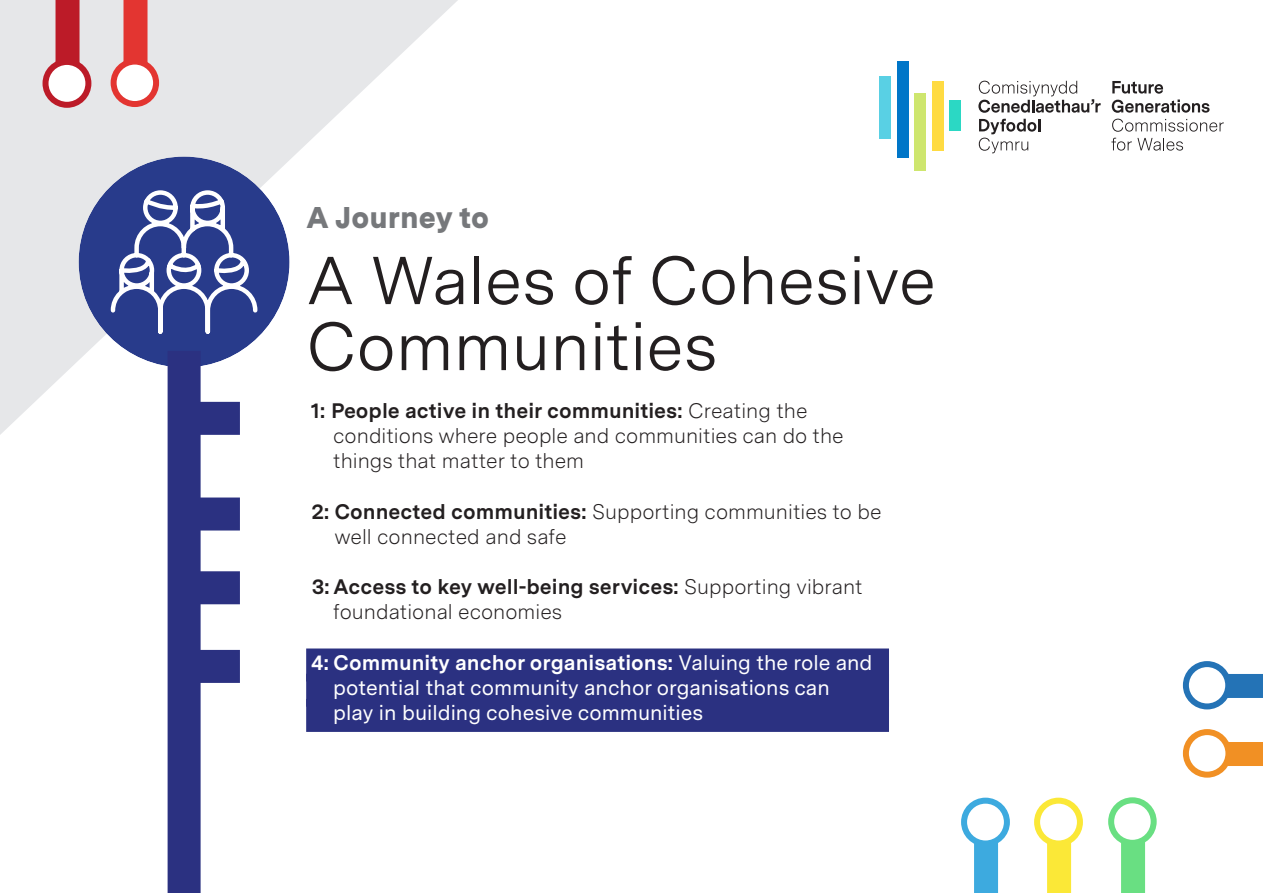
<style>
.page{position:relative;width:1263px;height:893px;background:#fff}
.page>*{position:absolute;margin:0;border:0;box-sizing:border-box;transform-origin:0 0}
.t1{font:67.5px "Messina Sans";color:#231f20}
.t2{font:900 30px "Messina Sans";color:#76787b}
.t3{font:300 21px/25.2px "Messina Sans";color:#231f20}
.t4{font:700 21px "Messina Sans";color:#231f20}
.t5{font:21px "Messina Sans";color:#fff}
.t6{font:700 21px "Messina Sans";color:#fff}
.s1{font-weight:300}
.s2{font-weight:700}
.s3{font-weight:400}
</style>
<div class="page">
<svg style="left:0;top:0;width:458px;height:435px"></svg>
<div style="left:879px;top:76px;width:12px;height:62px;background:#59d0e4"></div>
<div style="left:897px;top:61px;width:11px;height:96px;background:#0076c8"></div>
<div style="left:914px;top:93px;width:12px;height:78px;background:#cee66e"></div>
<div style="left:932px;top:81px;width:11px;height:69px;background:#ffdb42"></div>
<div style="left:949px;top:100px;width:12px;height:30px;background:#2bd8c4"></div>
<svg style="left:1112px;top:81px;width:51px;height:13px"></svg>
<svg style="left:1112px;top:100px;width:97px;height:13px"></svg>
<svg style="left:1112px;top:119px;width:112px;height:13px"></svg>
<svg style="left:1111px;top:138px;width:72px;height:13px"></svg>
<svg style="left:978px;top:81px;width:123px;height:32px"></svg>
<svg style="left:979px;top:119px;width:61px;height:34px"></svg>
<div style="left:56px;top:0;width:24px;height:63px;background:#bc1b28"></div>
<div style="left:46px;top:62px;width:42px;height:43px;background:#fff;border-radius:50%"></div>
<div style="left:43px;top:59px;width:48px;height:49px;border:6px solid #bc1b28;border-radius:50%"></div>
<div style="left:1227px;top:674px;width:36px;height:24px;background:#2473b6"></div>
<div style="left:1183px;top:661px;width:48px;height:48px;border:6px solid #2473b6;border-radius:50%"></div>
<div style="left:1227px;top:742px;width:36px;height:24px;background:#f19024"></div>
<div style="left:1183px;top:729px;width:48px;height:49px;border:6px solid #f19024;border-radius:50%"></div>
<div style="left:1121px;top:842px;width:24px;height:51px;background:#69df82"></div>
<svg style="left:1111px;top:800px;width:43px;height:43px"></svg>
<div style="left:1108px;top:797px;width:49px;height:49px;border:6px solid #69df82;border-radius:50%"></div>
<div style="left:176px;top:402px;width:64px;height:33px;background:#2b3181"></div>
<div style="left:176px;top:497px;width:64px;height:33px;background:#2b3181"></div>
<div style="left:176px;top:571px;width:64px;height:33px;background:#2b3181"></div>
<div style="left:176px;top:650px;width:64px;height:33px;background:#2b3181"></div>
<div style="left:306px;top:648px;width:583px;height:33px;background:#2b3181"></div>
<div style="left:306px;top:674px;width:583px;height:33px;background:#2b3181"></div>
<div style="left:306px;top:699px;width:583px;height:33px;background:#2b3181"></div>
<div style="left:123px;top:0;width:24px;height:63px;background:#e33531"></div>
<div style="left:114px;top:62px;width:42px;height:42px;background:#fff;border-radius:50%"></div>
<div style="left:111px;top:59px;width:48px;height:48px;border:6px solid #e33531;border-radius:50%"></div>
<div style="left:1047px;top:842px;width:24px;height:51px;background:#fbe837"></div>
<div style="left:1034px;top:798px;width:49px;height:48px;border:6px solid #fbe837;border-radius:50%"></div>
<div style="left:974px;top:842px;width:24px;height:51px;background:#3daadf"></div>
<div style="left:961px;top:798px;width:49px;height:48px;border:6px solid #3daadf;border-radius:50%"></div>
<div style="left:79px;top:157px;width:211px;height:210px;background:#283b8b;border-radius:50%"></div>
<svg style="left:110px;top:188px;width:150px;height:148px"></svg>
<div style="left:168px;top:351px;width:33px;height:542px;background:#2b3181"></div>
<p class="t2" style="left:306px;top:199px;width:184px">A Journey to</p>
<p class="t1" style="left:306px;top:240px;width:631px">A Wales of Cohesive</p>
<p class="t1" style="left:306px;top:306px;width:413px">Communities</p>
<p class="t4" style="left:311px;top:398px;width:498px">1: People active in their communities: <span class="s1">Creating the</span></p>
<p class="t3" style="left:333px;top:424px;width:512px">conditions where people and communities can do the</p>
<p class="t3" style="left:333px;top:449px;width:252px">things that matter to them</p>
<p class="t3" style="left:334px;top:499px;width:549px;text-indent:-23px"><span class="s2">2: Connected communities:</span> Supporting communities to be well connected and safe</p>
<p class="t4" style="left:312px;top:574px;width:552px">3: Access to key well-being services: <span class="s1">Supporting vibrant</span></p>
<p class="t3" style="left:333px;top:600px;width:231px">foundational economies</p>
<p class="t6" style="left:311px;top:650px;width:563px">4: Community anchor organisations: <span class="s3">Valuing the role and</span></p>
<p class="t5" style="left:333px;top:672px;width:498px">potential that community anchor organisations can</p>
<p class="t5" style="left:333px;top:697px;width:372px">play in building cohesive communities</p>
</div>
